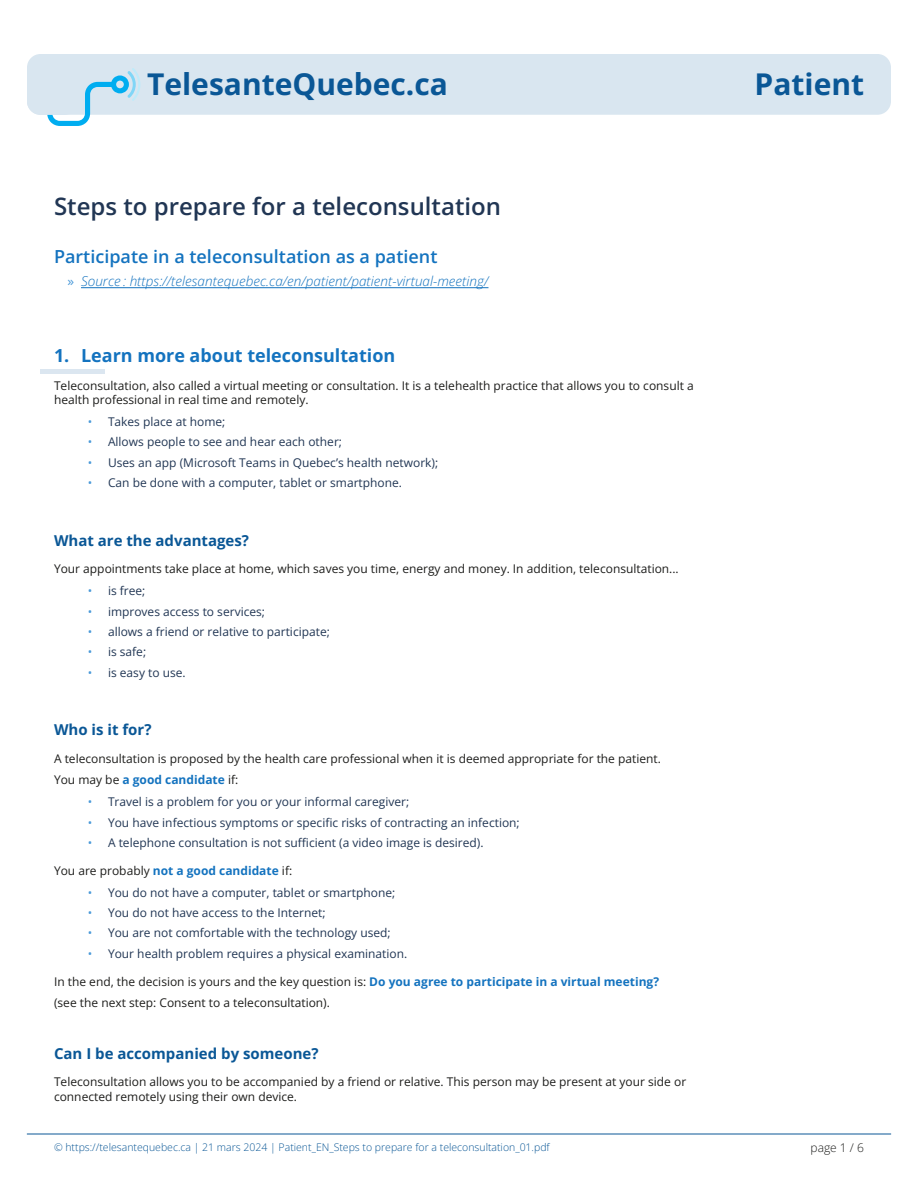
<style>
.page{position:relative;width:918px;height:1188px;background:#fff}
.page>*{position:absolute;margin:0;border:0;box-sizing:border-box;transform-origin:0 0}
.t1{font:700 30px "Open Sans";color:#0a5796}
.t2{font:600 24px "Open Sans";color:#213654}
.t3{font:600 18px "Open Sans";color:#1473bf}
.Step_Titre{font:700 18px "Open Sans";color:#1473bf}
.p_-_intertitre{font:700 15px "Open Sans";color:#0a5796}
.t4{font:italic 300 13.5px "Open Sans";color:#1473bf}
.t5{font:12px/14.4px "Open Sans";color:#1d1d1b}
.t6{font:12px "Open Sans";color:#213654}
.t7{font:700 12px "Open Sans";color:#1473bf}
.t8{font:300 12px "Open Sans";color:#1d1d1b}
.t9{font:300 10.5px "Open Sans";color:#0a5796}
.s1{font-weight:400;font-style:normal;color:#4a99d9}
.s2{color:#4a99d9}
.s3{font-weight:400;color:#1d1d1b}
.s4{font-weight:700;color:#1473bf}
</style>
<div class="page">
<hr style="left:27px;top:1134px;width:864px;height:1px;background:#0a5796">
<div style="left:27px;top:54px;width:864px;height:61px;background:#d9e6f0;border-radius:14px"></div>
<svg style="left:47px;top:68px;width:93px;height:58px"></svg>
<div style="left:27px;top:61px;width:51px;height:54px;background:#d9e6f0;border-radius:14px"></div>
<hr style="left:81px;top:287px;width:407px;height:1px;background:#1473bf">
<div style="left:40px;top:369px;width:65px;height:5px;background:#dbe6f0"></div>
<h1 class="t1" style="left:147px;top:64px;width:303px">TelesanteQuebec.ca</h1>
<h1 class="t1" style="left:755px;top:64px;width:111px">Patient</h1>
<p class="t2" style="left:54px;top:190px;width:449px">Steps to prepare for a teleconsultation</p>
<p class="t3" style="left:54px;top:244px;width:385px">Participate in a teleconsultation as a patient</p>
<p class="t4" style="left:68px;top:272px;width:423px"><span class="s1">»</span> Source : https://telesantequebec.ca/en/patient/patient-virtual-meeting/</p>
<p class="Step_Titre" style="left:54px;top:343px;width:343px">1. Learn more about teleconsultation</p>
<p class="t5" style="left:54px;top:378px;width:641px">Teleconsultation, also called a virtual meeting or consultation. It is a telehealth practice that allows you to consult a health professional in real time and remotely.</p>
<p class="t6" style="left:88px;top:413px;width:139px"><span class="s2">•</span> Takes place at home;</p>
<p class="t6" style="left:88px;top:434px;width:256px"><span class="s2">•</span> Allows people to see and hear each other;</p>
<p class="t6" style="left:88px;top:454px;width:352px"><span class="s2">•</span> Uses an app (Microsoft Teams in Quebec’s health network);</p>
<p class="t6" style="left:88px;top:474px;width:316px"><span class="s2">•</span> Can be done with a computer, tablet or smartphone.</p>
<p class="p_-_intertitre" style="left:54px;top:530px;width:197px">What are the advantages?</p>
<p class="t5" style="left:54px;top:562px;width:626px">Your appointments take place at home, which saves you time, energy and money. In addition, teleconsultation...</p>
<p class="t6" style="left:88px;top:583px;width:59px"><span class="s2">•</span> is free;</p>
<p class="t6" style="left:88px;top:603px;width:179px"><span class="s2">•</span> improves access to services;</p>
<p class="t6" style="left:88px;top:623px;width:244px"><span class="s2">•</span> allows a friend or relative to participate;</p>
<p class="t6" style="left:88px;top:644px;width:60px"><span class="s2">•</span> is safe;</p>
<p class="t6" style="left:88px;top:664px;width:99px"><span class="s2">•</span> is easy to use.</p>
<p class="p_-_intertitre" style="left:54px;top:720px;width:99px">Who is it for?</p>
<p class="t5" style="left:54px;top:751px;width:609px">A teleconsultation is proposed by the health care professional when it is deemed appropriate for the patient.</p>
<p class="t7" style="left:54px;top:772px;width:186px"><span class="s3">You may be</span> a good candidate <span class="s3">if:</span></p>
<p class="t6" style="left:88px;top:794px;width:323px"><span class="s2">•</span> Travel is a problem for you or your informal caregiver;</p>
<p class="t6" style="left:88px;top:814px;width:434px"><span class="s2">•</span> You have infectious symptoms or specific risks of contracting an infection;</p>
<p class="t6" style="left:88px;top:834px;width:397px"><span class="s2">•</span> A telephone consultation is not sufficient (a video image is desired).</p>
<p class="t5" style="left:54px;top:863px;width:240px">You are probably <span class="s4">not a good candidate</span> if:</p>
<p class="t6" style="left:88px;top:884px;width:309px"><span class="s2">•</span> You do not have a computer, tablet or smartphone;</p>
<p class="t6" style="left:88px;top:904px;width:239px"><span class="s2">•</span> You do not have access to the Internet;</p>
<p class="t6" style="left:88px;top:925px;width:304px"><span class="s2">•</span> You are not comfortable with the technology used;</p>
<p class="t6" style="left:88px;top:945px;width:321px"><span class="s2">•</span> Your health problem requires a physical examination.</p>
<p class="t5" style="left:54px;top:974px;width:607px">In the end, the decision is yours and the key question is: <span class="s4">Do you agree to participate in a virtual meeting?</span></p>
<p class="t5" style="left:54px;top:995px;width:277px">(see the next step: Consent to a teleconsultation).</p>
<p class="p_-_intertitre" style="left:54px;top:1043px;width:266px">Can I be accompanied by someone?</p>
<p class="t5" style="left:54px;top:1075px;width:634px">Teleconsultation allows you to be accompanied by a friend or relative. This person may be present at your side or connected remotely using their own device.</p>
<p class="t9" style="left:54px;top:1140px;width:497px">© https://telesantequebec.ca | 21 mars 2024 | Patient_EN_Steps to prepare for a teleconsultation_01.pdf</p>
<p class="t8" style="left:811px;top:1140px;width:55px">page 1 / 6</p>
</div>
